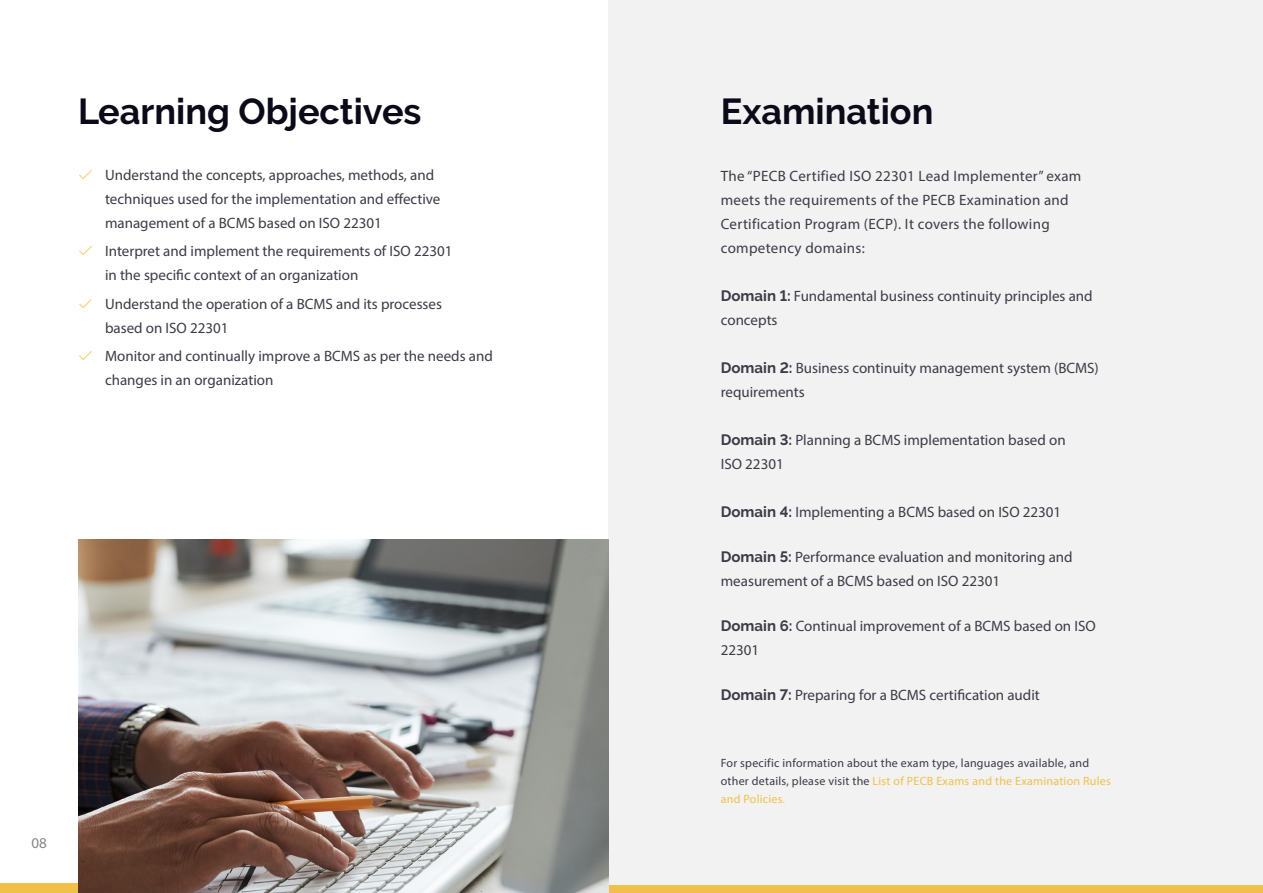
<style>
.page{position:relative;width:1263px;height:893px;background:#fff}
.page>*{position:absolute;margin:0;border:0;box-sizing:border-box;transform-origin:0 0}
.t1{font:700 36px "Raleway";color:#0b0a19}
.Body{font:15px/24px "Myriad Pro";color:#3c3b47}
.Body-2{font:15px/24px "Myriad Pro";letter-spacing:.02em;color:#3c3b47}
.t2{font:15px "Myriad Pro";color:#85858c}
.Body-3{font:12px/18px "Myriad Pro";letter-spacing:.02em;color:#3c3b47}
.s1{font-family:"Raleway";font-weight:700}
.s2{font-family:"la solid 900";color:#f4cd6d}
.s3{color:#f1c049}
.s4{color:#f4cd6d}
</style>
<div class="page">
<div style="left:0;top:884px;width:1263px;height:9px;background:#f1c049"></div>
<div style="left:609px;top:0;width:654px;height:884px;background:#f2f2f2"></div>
<img style="left:78px;top:539px;width:531px;height:354px">
<p class="t2" style="left:31px;top:833px;width:17px">08</p>
<p class="t1" style="left:78px;top:91px;width:345px">Learning Objectives</p>
<p class="t1" style="left:721px;top:91px;width:214px">Examination</p>
<p class="Body-2" style="left:721px;top:163px;width:362px">The “PECB Certified ISO 22301 Lead Implementer” exam meets the requirements of the PECB Examination and Certification Program (ECP). It covers the following competency domains:</p>
<p class="Body" style="left:721px;top:283px;width:373px"><span class="s1">Domain 1:</span> Fundamental business continuity principles and concepts</p>
<p class="Body" style="left:721px;top:355px;width:380px"><span class="s1">Domain 2:</span> Business continuity management system (BCMS) requirements</p>
<p class="Body" style="left:721px;top:427px;width:346px"><span class="s1">Domain 3:</span> Planning a BCMS implementation based on<br>ISO 22301</p>
<p class="Body" style="left:721px;top:499px;width:342px"><span class="s1">Domain 4:</span> Implementing a BCMS based on ISO 22301</p>
<p class="Body" style="left:721px;top:545px;width:353px"><span class="s1">Domain 5:</span> Performance evaluation and monitoring and measurement of a BCMS based on ISO 22301</p>
<p class="Body" style="left:721px;top:614px;width:376px"><span class="s1">Domain 6:</span> Continual improvement of a BCMS based on ISO<br>22301</p>
<p class="Body" style="left:721px;top:683px;width:321px"><span class="s1">Domain 7:</span> Preparing for a BCMS certification audit</p>
<p class="Body" style="left:105px;top:163px;width:337px;text-indent:-27px"><span class="s2">â</span> Understand the concepts, approaches, methods, and techniques used for the implementation and effective management of a BCMS based on ISO 22301</p>
<p class="Body" style="left:105px;top:239px;width:349px;text-indent:-27px"><span class="s2">â</span> Interpret and implement the requirements of ISO 22301 in the specific context of an organization</p>
<p class="Body" style="left:105px;top:291px;width:338px;text-indent:-27px"><span class="s2">â</span> Understand the operation of a BCMS and its processes based on ISO 22301</p>
<p class="Body" style="left:105px;top:343px;width:389px;text-indent:-27px"><span class="s2">â</span> Monitor and continually improve a BCMS as per the needs and changes in an organization</p>
<p class="Body-3" style="left:721px;top:754px;width:391px">For specific information about the exam type, languages available, and other details, please visit the <span class="s3">List of PECB Exams and the Examination Rules and Policies</span><span class="s4">.</span></p>
</div>
